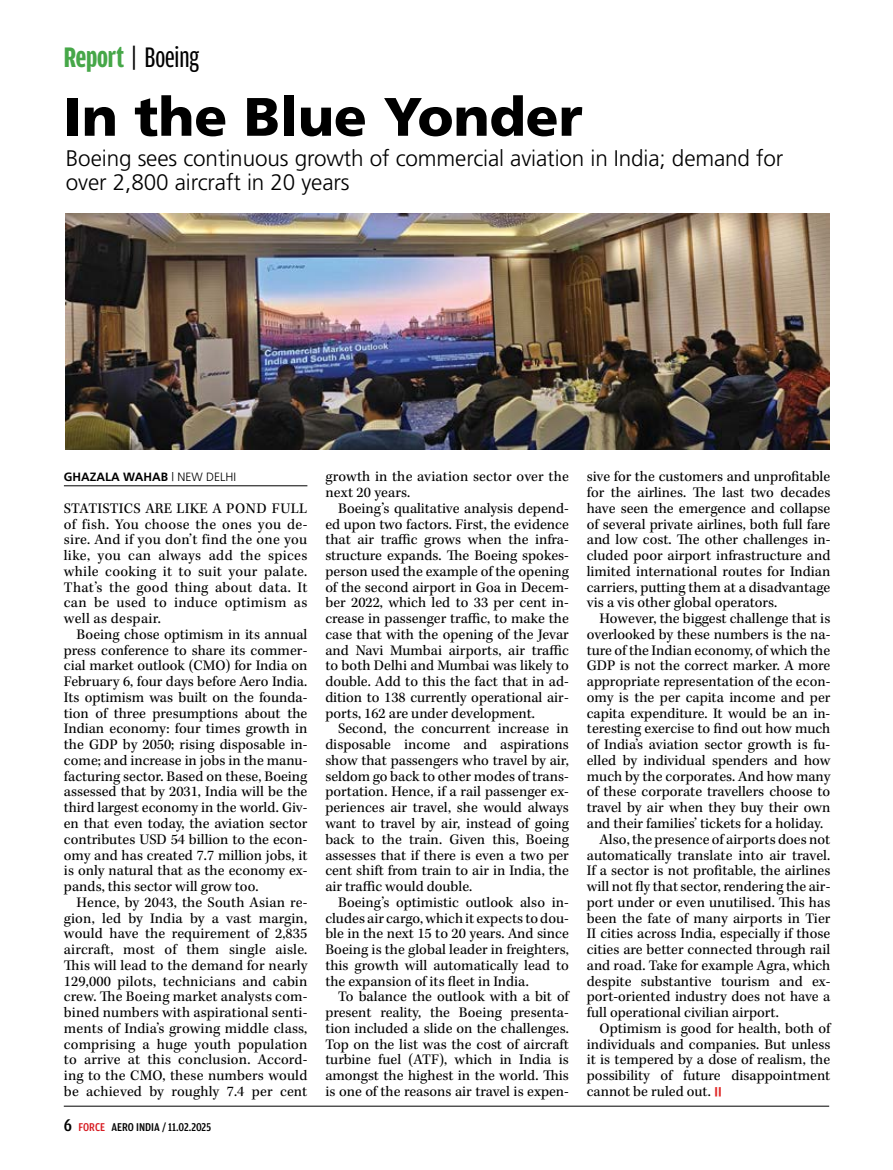
<style>
.page{position:relative;width:893px;height:1170px;background:#fff}
.page>*{position:absolute;margin:0;border:0;box-sizing:border-box;transform-origin:0 0}
.t1{font:900 54px "Frutiger";color:#000}
.t2{font:30px "DM Amplitude Comp";color:#000}
.t3{font:300 22.5px/24px "Frutiger";letter-spacing:-.005em;color:#000}
.t4{font:15px/15.8px "Kepler Std";color:#000;text-align:justify}
.t5{font:15px/15.8px "Kepler Std";letter-spacing:.02em;color:#000}
.t6{font:500 12px "DM Amplitude Cond";color:#000}
.t7{font:700 12px "Frutiger";color:#000}
.t8{font:300 12px "Frutiger";color:#000}
.s1{font-weight:700;color:#46a748}
.s2{font-weight:700}
.s3{font-size:18px}
.s4{color:#d71920}
</style>
<div class="page">
<hr style="left:64px;top:1105px;width:765px;height:1px;background:#000">
<hr style="left:64px;top:485px;width:243px;height:1px;background:#000">
<img style="left:66px;top:213px;width:763px;height:237px">
<h2 class="t2" style="left:64px;top:38px;width:137px"><span class="s1">Report</span> | Boeing</h2>
<h1 class="t1" style="left:64px;top:84px;width:520px">In the Blue Yonder</h1>
<h3 class="t3" style="left:66px;top:147px;width:719px">Boeing sees continuous growth of commercial aviation in India; demand for over 2,800 aircraft in 20 years</h3>
<p class="t7" style="left:64px;top:470px;width:81px">GHAZA LA WAHA</p>
<p class="t8" style="left:161px;top:470px;width:77px"><span class="s2">B</span> | New Delhi</p>
<p class="t5" style="left:64px;top:501px;width:245px">Statistics are like a pond full<br>of fish. You choose the ones you de&shy;sire. And if you don’t find the one you like, you can always add the spices while cooking it to suit your palate.<br>That’s the good thing about data. It can be used to induce optimism as well as despair.</p>
<p class="t4" style="left:64px;top:627px;width:245px;text-indent:13px">Boeing chose optimism in its annual press conference to share its commer&shy;cial market outlook (CMO</p>
<p class="t4" style="left:64px;top:658px;width:245px;text-indent:162px">) for India on February 6, four days before Aero India.<br>Its optimism was built on the founda&shy;tion of three presumptions about the Indian economy: four times growth in the GDP by 2050; rising disposable in&shy;come; and increase in jobs in the manu&shy;facturing sector. Based on these, Boeing assessed that by 2031, India will be the third largest economy in the world. Giv&shy;en that even today, the aviation sector contributes USD 54 billion to the econ&shy;omy and has created 7.7 million jobs, it is only natural that as the economy ex&shy;pands, this sector will grow too.</p>
<p class="t4" style="left:64px;top:894px;width:245px;text-indent:13px">Hence, by 2043, the South Asian re&shy;gion, led by India by a vast margin, would have the requirement of 2,835 aircraft, most of them single aisle.<br>This will lead to the demand for nearly 129,000 pilots, technicians and cabin crew. The Boeing market analysts com&shy;bined numbers with aspirational senti&shy;ments of India’s growing middle class, comprising a huge youth population to arrive at this conclusion. Accord&shy;ing to the CMO</p>
<p class="t4" style="left:64px;top:1068px;width:245px;text-align:right">, these numbers would<br>be achieved by roughly 7.4 per cent</p>
<p class="t6" style="left:64px;top:1119px;width:149px"><span class="s3">6</span> <span class="s4">FORCE</span> AERO INDIA / 11.02.2025</p>
<p class="t4" style="left:325px;top:469px;width:245px">growth in the aviation sector over the next 20 years.</p>
<p class="t4" style="left:325px;top:501px;width:245px;text-indent:13px">Boeing’s qualitative analysis depend&shy;ed upon two factors. First, the evidence that air traffic grows when the infra&shy;structure expands. The Boeing spokes&shy;person used the example of the opening of the second airport in Goa in Decem&shy;ber 2022, which led to 33 per cent in&shy;crease in passenger traffic, to make the case that with the opening of the Jevar and Navi Mumbai airports, air traffic to both Delhi and Mumbai was likely to double. Add to this the fact that in ad&shy;dition to 138 currently operational air&shy;ports, 162 are under development.</p>
<p class="t4" style="left:325px;top:721px;width:245px;text-indent:13px">Second, the concurrent increase in disposable income and aspirations show that passengers who travel by air, seldom go back to other modes of trans&shy;portation. Hence, if a rail passenger ex&shy;periences air travel, she would always want to travel by air, instead of going back to the train. Given this, Boeing assesses that if there is even a two per cent shift from train to air in India, the air traffic would double.</p>
<p class="t4" style="left:325px;top:894px;width:245px;text-indent:13px">Boeing’s optimistic outlook also in&shy;cludes air cargo, which it expects to dou&shy;ble in the next 15 to 20 years. And since Boeing is the global leader in freighters, this growth will automatically lead to the expansion of its fleet in India.</p>
<p class="t4" style="left:325px;top:989px;width:245px;text-indent:13px">To balance the outlook with a bit of present reality, the Boeing presenta&shy;tion included a slide on the challenges.<br>Top on the list was the cost of aircraft turbine fuel (ATF), which in India is amongst the highest in the world. This is one of the reasons air travel is expen-</p>
<p class="t4" style="left:587px;top:469px;width:245px">sive for the customers and unprofitable for the airlines. The last two decades have seen the emergence and collapse of several private airlines, both full fare and low cost. The other challenges in&shy;cluded poor airport infrastructure and limited international routes for Indian carriers, putting them at a disadvantage vis a vis other global operators.</p>
<p class="t4" style="left:600px;top:611px;width:232px">However, the biggest challenge that is</p>
<p class="t4" style="left:587px;top:627px;width:245px">overlooked by these numbers is the na-</p>
<p class="t4" style="left:587px;top:642px;width:245px">ture of the Indian economy, of which the</p>
<p class="t4" style="left:587px;top:658px;width:245px">GDP is not the correct marker. A more</p>
<p class="t4" style="left:587px;top:674px;width:245px">appropriate representation of the econ-</p>
<p class="t4" style="left:587px;top:690px;width:245px">omy is the per capita income and per</p>
<p class="t4" style="left:587px;top:705px;width:245px">capita expenditure. It would be an in-</p>
<p class="t4" style="left:587px;top:721px;width:245px">teresting exercise to find out how much</p>
<p class="t4" style="left:587px;top:737px;width:245px">of India’s aviation sector growth is fu-</p>
<p class="t4" style="left:587px;top:753px;width:245px">elled by individual spenders and how</p>
<p class="t4" style="left:587px;top:768px;width:245px">much by the corporates. And how many</p>
<p class="t4" style="left:587px;top:784px;width:245px">of these corporate travellers choose to</p>
<p class="t4" style="left:587px;top:800px;width:245px">travel by air when they buy their own</p>
<p class="t4" style="left:587px;top:816px;width:238px">and their families’ tickets for a holiday.</p>
<p class="t4" style="left:600px;top:831px;width:232px">Also, the presence of airports does not</p>
<p class="t4" style="left:587px;top:847px;width:245px">automatically translate into air travel.</p>
<p class="t4" style="left:587px;top:863px;width:245px">If a sector is not profitable, the airlines</p>
<p class="t4" style="left:587px;top:879px;width:245px">will not fly that sector, rendering the air-</p>
<p class="t4" style="left:587px;top:894px;width:245px">port under or even unutilised. This has</p>
<p class="t4" style="left:587px;top:910px;width:245px">been the fate of many airports in Tier</p>
<p class="t4" style="left:587px;top:926px;width:245px">II cities across India, especially if those</p>
<p class="t4" style="left:587px;top:942px;width:245px">cities are better connected through rail</p>
<p class="t4" style="left:587px;top:957px;width:245px">and road. Take for example Agra, which</p>
<p class="t4" style="left:587px;top:973px;width:245px">despite substantive tourism and ex-</p>
<p class="t4" style="left:587px;top:989px;width:245px">port-oriented industry does not have a</p>
<p class="t4" style="left:587px;top:1005px;width:193px">full operational civilian airport.</p>
<p class="t4" style="left:600px;top:1020px;width:232px">Optimism is good for health, both of</p>
<p class="t4" style="left:587px;top:1036px;width:245px">individuals and companies. But unless</p>
<p class="t4" style="left:587px;top:1052px;width:245px">it is tempered by a dose of realism, the</p>
<p class="t4" style="left:587px;top:1068px;width:245px">possibility of future disappointment</p>
<p class="t4" style="left:587px;top:1083px;width:125px">cannot be ruled out.</p>
</div>
